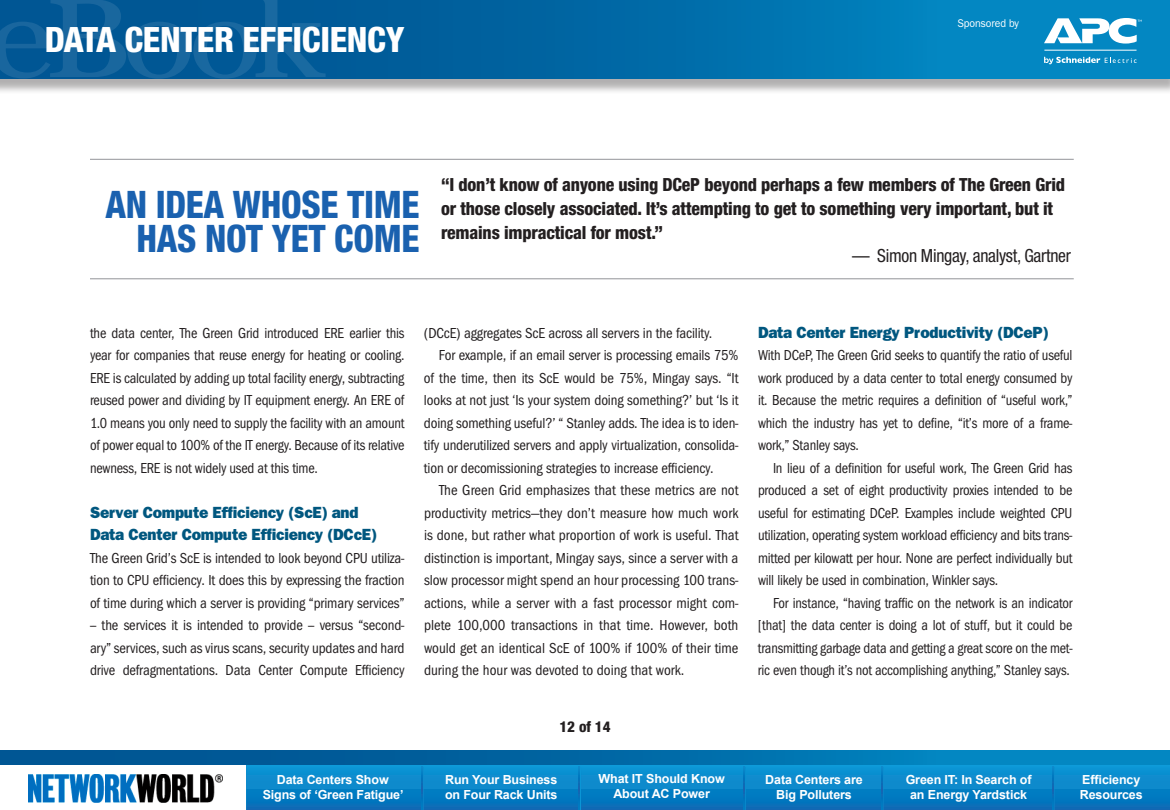
<style>
.page{position:relative;width:1170px;height:810px;background:#fff}
.page>*{position:absolute;margin:0;border:0;box-sizing:border-box;transform-origin:0 0}
.t1{font:800 condensed 38px/34px "Helvetica Neue LT Std";letter-spacing:-.01em;color:#1a61af;text-align:right;scale:.95 1}
.t2{font:800 condensed 35px "Helvetica Neue LT Std";letter-spacing:-.01em;color:#fff}
.t3{font:800 condensed 18.12px/23.8px "Helvetica Neue LT Std";letter-spacing:-.01em;color:#231f20}
.t4{font:condensed 18.12px "Helvetica Neue LT Std";letter-spacing:-.015em;color:#231f20}
.t5{font:800 16.25px/22.5px "Franklin Gothic";letter-spacing:-.015em;color:#00577f;scale:.96 1}
.t6{font:condensed 15px/22.5px "Franklin Gothic";letter-spacing:-.01em;color:#231f20;text-align:justify}
.t7{font:condensed 15px/22.5px "Franklin Gothic";letter-spacing:-.01em;color:#231f20;text-align:justify;scale:.96 1}
.t8{font:condensed 15px/22.5px "Franklin Gothic";letter-spacing:-.01em;color:#231f20;text-align:justify;scale:.95 1}
.t9{font:800 condensed 15px "Helvetica Neue LT Std";color:#231f20}
.t10{font:700 12.5px/15px "Arial";letter-spacing:-.01em;color:#fff;text-align:center}
.t11{font:11.25px "Franklin Gothic";letter-spacing:-.015em;color:#fff;scale:.94 1}
</style>
<div class="page">
<div style="left:0;top:0;width:1170px;height:94px;background:#231f20;opacity:.35"></div>
<svg style="left:326px;top:0;width:844px;height:79px;background:#0072ae"></svg>
<svg style="left:0;top:0;width:326px;height:79px;background:#085c98"></svg>
<div style="left:246px;top:765px;width:924px;height:25px;background:#0e8cce"></div>
<div style="left:246px;top:789px;width:924px;height:21px;background:linear-gradient(to right,#0376bd,#0376bd)"></div>
<svg style="left:0;top:750px;width:1170px;height:15px;background:#006ba7"></svg>
<img style="left:29px;top:774px;width:193px;height:28px">
<hr style="left:422px;top:767px;width:2px;height:43px;background:#fff">
<svg style="left:421px;top:772px;width:1px;height:38px"></svg>
<hr style="left:580px;top:767px;width:1px;height:43px;background:#fff">
<svg style="left:579px;top:772px;width:1px;height:38px"></svg>
<hr style="left:745px;top:767px;width:1px;height:43px;background:#fff">
<svg style="left:743px;top:772px;width:2px;height:17px"></svg>
<svg style="left:743px;top:789px;width:2px;height:21px"></svg>
<hr style="left:882px;top:767px;width:1px;height:43px;background:#fff">
<svg style="left:881px;top:772px;width:1px;height:38px"></svg>
<hr style="left:1053px;top:767px;width:1px;height:43px;background:#fff">
<svg style="left:1052px;top:772px;width:1px;height:38px"></svg>
<svg style="left:1044px;top:57px;width:93px;height:7px"></svg>
<hr style="left:1044px;top:50px;width:93px;height:1px;background:#fff">
<svg style="left:1044px;top:18px;width:98px;height:26px"></svg>
<hr style="left:90px;top:159px;width:984px;height:1px;background:#a8a9ad">
<hr style="left:90px;top:278px;width:984px;height:1px;background:#a8a9ad">
<h2 class="t2" style="left:45px;top:18px;width:361px">DATA CENTER EFFICIENCY</h2>
<p class="t11" style="left:958px;top:17px;width:67px">Sponsored by</p>
<h1 class="t1" style="left:106px;top:187px;width:332px">AN IDEA WHOSE TIME<br>HAS NOT YET COME</h1>
<p class="t3" style="left:441px;top:173px;width:626px">“I don’t know of anyone using DCeP beyond perhaps a few members of The Green Grid or those closely associated. It’s attempting to get to something very important, but it remains impractical for most.”</p>
<p class="t4" style="left:852px;top:245px;width:220px">— Simon Mingay, analyst, Gartner</p>
<p class="t7" style="left:90px;top:321px;width:329px">the data center, The Green Grid introduced ERE earlier this year for companies that reuse energy for heating or cooling.<br>ERE is calculated by adding up total facility energy, subtracting reused power and dividing by IT equipment energy. An ERE of 1.0 means you only need to supply the facility with an amount of power equal to 100% of the IT energy. Because of its relative newness, ERE is not widely used at this time.</p>
<p class="t5" style="left:90px;top:500px;width:300px">Server Compute Efficiency (ScE) and<br>Data Center Compute Efficiency (DCcE)</p>
<p class="t6" style="left:90px;top:546px;width:316px">The Green Grid’s ScE is intended to look beyond CPU utiliza&shy;tion to CPU efficiency. It does this by expressing the fraction of time during which a server is providing “primary services” -- the services it is intended to provide -- versus “second&shy;ary” services, such as virus scans, security updates and hard drive defragmentations. Data Center Compute Efficiency</p>
<p class="t6" style="left:424px;top:321px;width:290px">(DCcE) aggregates ScE across all servers in the facility.</p>
<p class="t6" style="left:439px;top:344px;width:301px">For example, if an email server is processing emails 75%</p>
<p class="t6" style="left:424px;top:366px;width:316px">of the time, then its ScE would be 75%, Mingay says. “It</p>
<p class="t6" style="left:424px;top:389px;width:316px">looks at not just ‘Is your system doing something?’ but ‘Is it</p>
<p class="t6" style="left:424px;top:411px;width:316px">doing something useful?’ “ Stanley adds. The idea is to iden-</p>
<p class="t6" style="left:424px;top:434px;width:316px">tify underutilized servers and apply virtualization, consolida-</p>
<p class="t6" style="left:424px;top:456px;width:291px">tion or decomissioning strategies to increase efficiency.</p>
<p class="t6" style="left:439px;top:479px;width:301px">The Green Grid emphasizes that these metrics are not</p>
<p class="t6" style="left:424px;top:501px;width:316px">productivity metrics—they don’t measure how much work</p>
<p class="t6" style="left:424px;top:524px;width:316px">is done, but rather what proportion of work is useful. That</p>
<p class="t6" style="left:424px;top:546px;width:316px">distinction is important, Mingay says, since a server with a</p>
<p class="t6" style="left:424px;top:569px;width:316px">slow processor might spend an hour processing 100 trans-</p>
<p class="t6" style="left:424px;top:591px;width:316px">actions, while a server with a fast processor might com-</p>
<p class="t6" style="left:424px;top:614px;width:316px">plete 100,000 transactions in that time. However, both</p>
<p class="t6" style="left:424px;top:636px;width:316px">would get an identical ScE of 100% if 100% of their time</p>
<p class="t6" style="left:424px;top:659px;width:262px">during the hour was devoted to doing that work.</p>
<p class="t9" style="left:560px;top:717px;width:52px">12 of 14</p>
<p class="t5" style="left:758px;top:320px;width:304px">Data Center Energy Productivity (DCeP)</p>
<p class="t7" style="left:758px;top:344px;width:329px">With DCeP, The Green Grid seeks to quantify the ratio of useful work produced by a data center to total energy consumed by it. Because the metric requires a definition of “useful work,” which the industry has yet to define, “it’s more of a frame&shy;work,” Stanley says.</p>
<p class="t7" style="left:758px;top:456px;width:329px;text-indent:15px">In lieu of a definition for useful work, The Green Grid has produced a set of eight productivity proxies intended to be useful for estimating DCeP. Examples include weighted CPU utilization, operating system workload efficiency and bits trans&shy;mitted per kilowatt per hour. None are perfect individually but will likely be used in combination, Winkler says.</p>
<p class="t8" style="left:758px;top:591px;width:333px;text-indent:15px">For instance, “having traffic on the network is an indicator [that] the data center is doing a lot of stuff, but it could be transmitting garbage data and getting a great score on the met&shy;ric even though it’s not accomplishing anything,” Stanley says.</p>
<p class="t10" style="left:263px;top:772px;width:142px">Data Centers Show<br>Signs of ‘Green Fatigue’</p>
<p class="t10" style="left:445px;top:772px;width:114px;text-align:left">Run Your Business on Four Rack Units</p>
<p class="t10" style="left:599px;top:771px;width:128px">What IT Should Know<br>About AC Power</p>
<p class="t10" style="left:765px;top:772px;width:99px">Data Centers are<br>Big Polluters</p>
<p class="t10" style="left:906px;top:772px;width:127px">Green IT: In Search of an Energy Yardstick</p>
<p class="t10" style="left:1080px;top:772px;width:64px;text-align:left">Efficiency<br>Resources</p>
</div>
